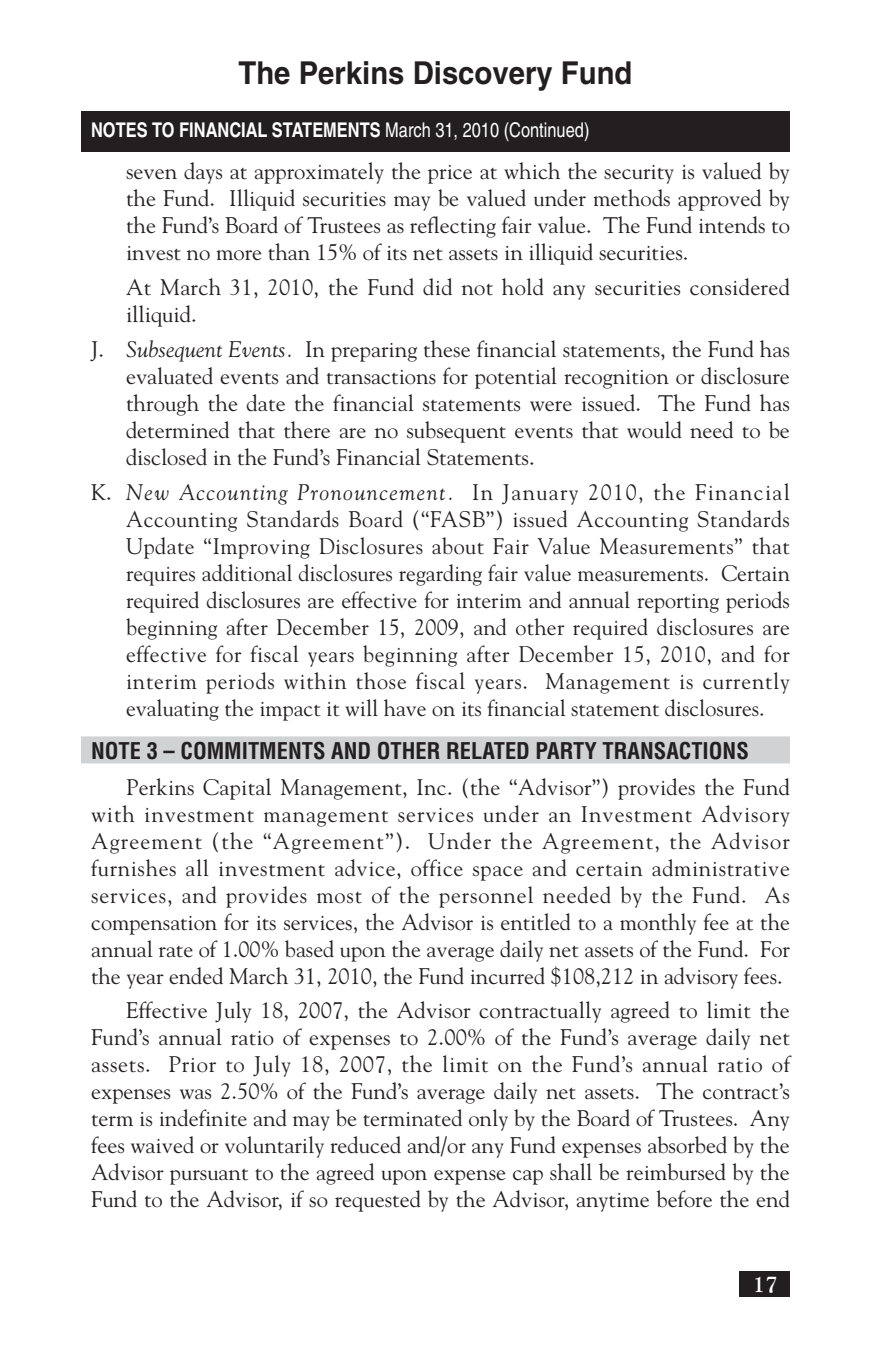
<style>
.page{position:relative;width:871px;height:1357px;background:#fff}
.page>*{position:absolute;margin:0;border:0;box-sizing:border-box;transform-origin:0 0}
.t1{font:700 31.5px "Helvetica";color:#231f20;scale:.93 1}
.t2{font:22.5px/27px "Goudy";color:#231f20;text-align:justify}
.t3{font:700 condensed 22.5px "Helvetica";color:#231f20}
.t4{font:700 22.5px "Goudy";color:#fff}
.t5{font:700 20.25px "Helvetica";color:#fff;scale:.81 1}
.s1{font-weight:400}
.s2{font-style:italic}
</style>
<div class="page">
<div style="left:739px;top:1271px;width:51px;height:25px;background:#231f20"></div>
<div style="left:81px;top:736px;width:709px;height:27px;background:#d1d2d4"></div>
<div style="left:81px;top:111px;width:709px;height:41px;background:#231f20"></div>
<h1 class="t1" style="left:238px;top:61px;width:425px">The Perkins Discovery Fund</h1>
<p class="t5" style="left:91px;top:122px;width:617px">NOTES TO FINANCIAL STATEMENTS <span class="s1">March 31, 2010 (Continued)</span></p>
<p class="t2" style="left:126px;top:157px;width:665px">seven days at approximately the price at which the security is valued by the Fund. Illiquid securities may be valued under methods approved by the Fund’s Board of Trustees as reflecting fair value. The Fund intends to invest no more than 15% of its net assets in illiquid securities.</p>
<p class="t2" style="left:126px;top:274px;width:665px">At March 31, 2010, the Fund did not hold any securities considered illiquid.</p>
<p class="t2" style="left:126px;top:336px;width:665px;text-indent:-35px">J. <span class="s2">Subsequent Events.</span> In preparing these financial statements, the Fund has evaluated events and transactions for potential recognition or disclosure through the date the financial statements were issued. The Fund has determined that there are no subsequent events that would need to be disclosed in the Fund’s Financial Statements.</p>
<p class="t2" style="left:126px;top:479px;width:665px;text-indent:-35px">K. <span class="s2">New Accounting Pronouncement.</span> In January 2010, the Financial Accounting Standards Board (“FASB”) issued Accounting Standards Update “Improving Disclosures about Fair Value Measurements” that requires additional disclosures regarding fair value measurements. Certain required disclosures are effective for interim and annual reporting periods beginning after December 15, 2009, and other required disclosures are effective for fiscal years beginning after December 15, 2010, and for interim periods within those fiscal years. Management is currently evaluating the impact it will have on its financial statement disclosures.</p>
<p class="t3" style="left:91px;top:738px;width:659px">NOTE 3 – COMMITMENTS AND OTHER RELATED PARTY TRANSACTIONS</p>
<p class="t2" style="left:91px;top:773px;width:700px;text-indent:35px">Perkins Capital Management, Inc. (the “Advisor”) provides the Fund with investment management services under an Investment Advisory Agreement (the “Agreement”). Under the Agreement, the Advisor furnishes all investment advice, office space and certain administrative services, and provides most of the personnel needed by the Fund. As compensation for its services, the Advisor is entitled to a monthly fee at the annual rate of 1.00% based upon the average daily net assets of the Fund. For the year ended March 31, 2010, the Fund incurred $108,212 in advisory fees.</p>
<p class="t2" style="left:91px;top:996px;width:700px;text-indent:35px">Effective July 18, 2007, the Advisor contractually agreed to limit the Fund’s annual ratio of expenses to 2.00% of the Fund’s average daily net assets. Prior to July 18, 2007, the limit on the Fund’s annual ratio of expenses was 2.50% of the Fund’s average daily net assets. The contract’s term is indefinite and may be terminated only by the Board of Trustees. Any fees waived or voluntarily reduced and/or any Fund expenses absorbed by the Advisor pursuant to the agreed upon expense cap shall be reimbursed by the Fund to the Advisor, if so requested by the Advisor, anytime before the end</p>
<p class="t4" style="left:753px;top:1271px;width:27px">17</p>
</div>
